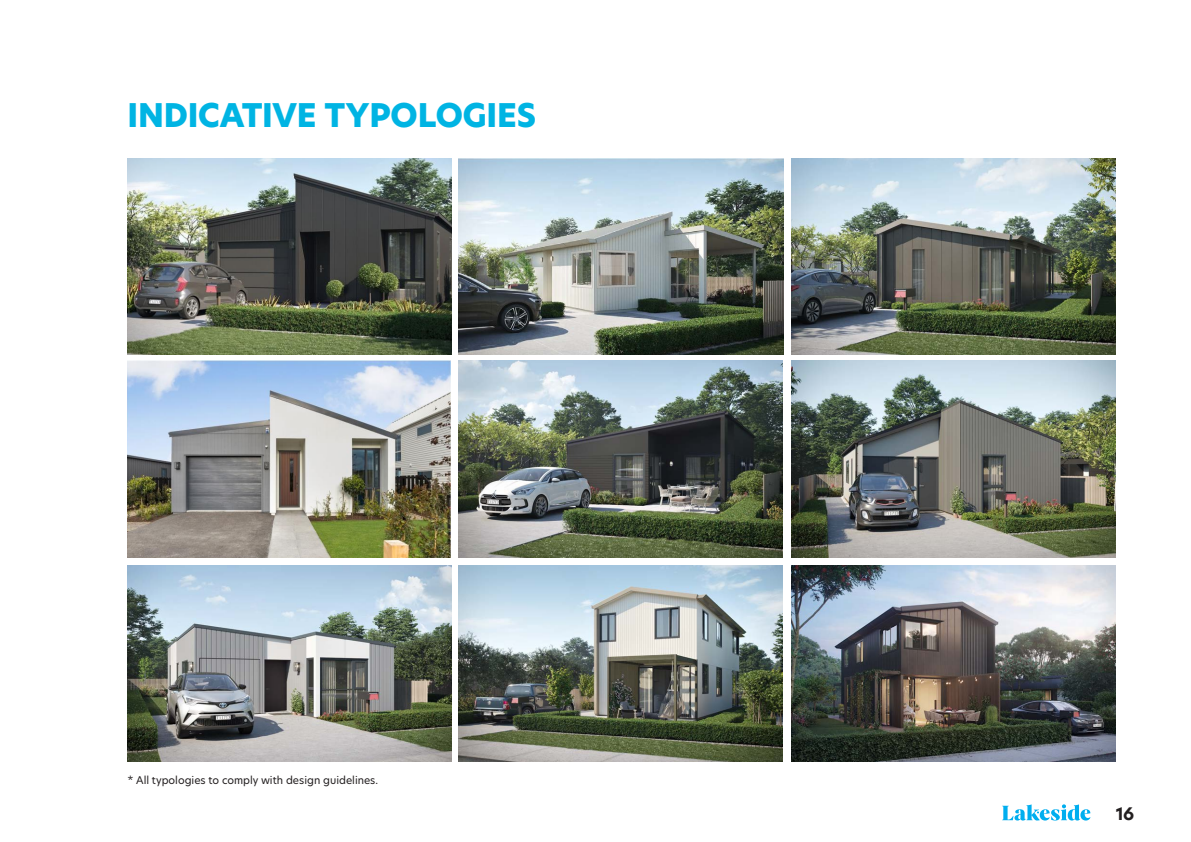
<style>
.page{position:relative;width:1191px;height:842px;background:#fff}
.page>*{position:absolute;margin:0;border:0;box-sizing:border-box;transform-origin:0 0}
.t1{font:800 32px "Hero New";letter-spacing:-.005em;color:#00b4e3}
.t2{font:700 17px "Hero New";color:#231f20}
.t3{font:10.5px "Hero New";color:#231f20}
</style>
<div class="page">
<img style="left:128px;top:565px;width:323px;height:197px">
<img style="left:128px;top:361px;width:323px;height:196px">
<img style="left:459px;top:361px;width:323px;height:196px">
<img style="left:459px;top:565px;width:323px;height:197px">
<img style="left:792px;top:361px;width:323px;height:196px">
<img style="left:792px;top:565px;width:323px;height:197px">
<img style="left:459px;top:159px;width:324px;height:195px">
<img style="left:792px;top:159px;width:323px;height:195px">
<img style="left:128px;top:159px;width:323px;height:195px">
<svg style="left:1002px;top:804px;width:88px;height:17px"></svg>
<h1 class="t1" style="left:128px;top:94px;width:410px">INDICATIVE TYPOLOGIES</h1>
<p class="t3" style="left:128px;top:773px;width:252px">* All typologies to comply with design guidelines.</p>
<h2 class="t2" style="left:1115px;top:803px;width:20px">16</h2>
</div>
